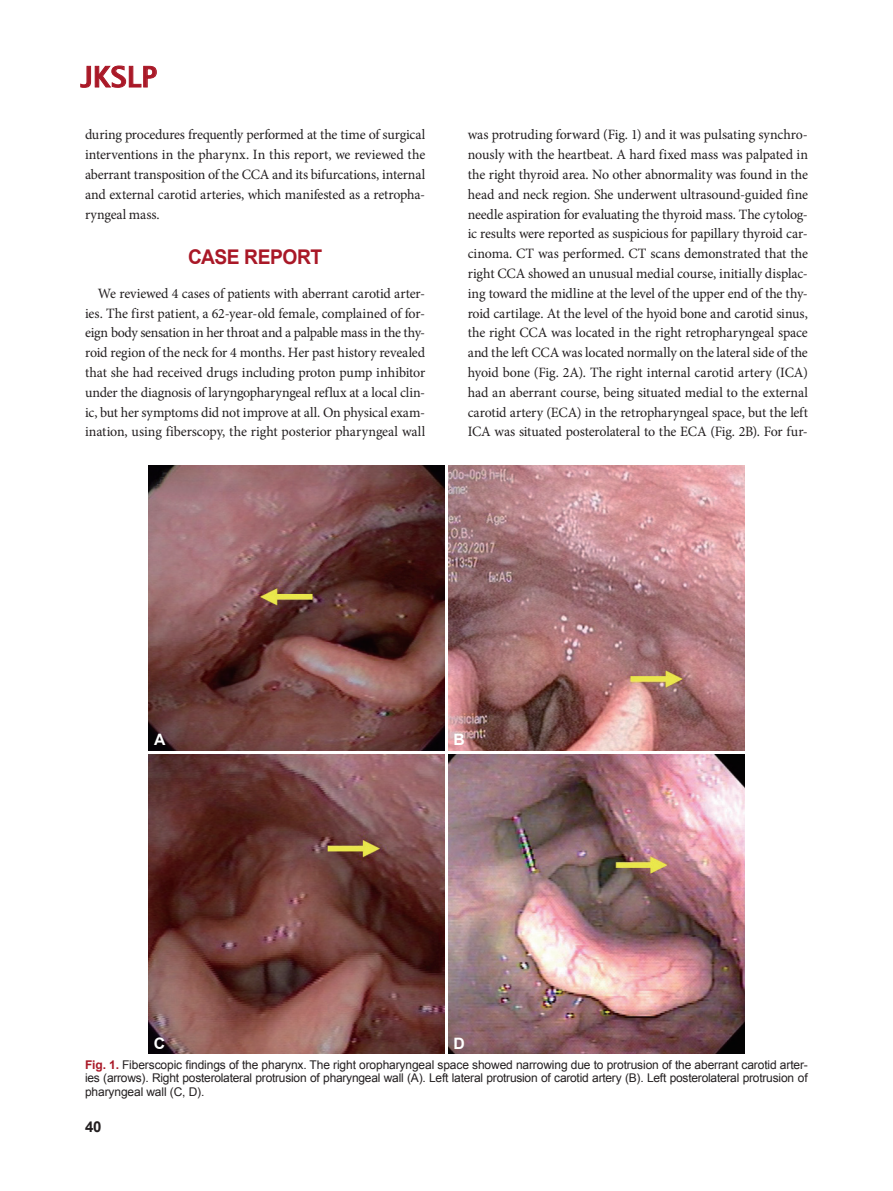
<style>
.page{position:relative;width:893px;height:1191px;background:#fff}
.page>*{position:absolute;margin:0;border:0;box-sizing:border-box;transform-origin:0 0}
.t1{font:800 30px "Rotis Sans Serif Std";letter-spacing:.02em;color:#a91827}
.t2{font:700 20.25px "Arial";letter-spacing:-.025em;color:#a91827;scale:.95 1}
.t3{font:700 15.75px "Arial";color:#fff}
.t4{font:700 15px "Arial";color:#231f20}
.t5{font:14.25px/19.8px "Minion Pro";letter-spacing:-.01em;color:#231f20;text-align:justify}
.t6{font:12px/13.5px "Arial";letter-spacing:-.02em;color:#231f20;text-align:justify}
.s1{font-weight:700;color:#a91827}
</style>
<div class="page">
<svg style="left:81px;top:66px;width:76px;height:22px"></svg>
<img style="left:149px;top:465px;width:295px;height:285px">
<img style="left:149px;top:754px;width:295px;height:300px">
<img style="left:449px;top:754px;width:295px;height:300px">
<img style="left:449px;top:465px;width:295px;height:285px">
<h1 class="t1" style="left:81px;top:58px;width:77px">JKSLP</h1>
<p class="t5" style="left:85px;top:125px;width:342px">during procedures frequently performed at the time of surgical interventions in the pharynx. In this report, we reviewed the aberrant transposition of the CCA and its bifurcations, internal and external carotid arteries, which manifested as a retropha&shy;ryngeal mass.</p>
<h2 class="t2" style="left:188px;top:243px;width:143px">CASE REPORT</h2>
<p class="t5" style="left:85px;top:283px;width:342px;text-indent:13px">We reviewed 4 cases of patients with aberrant carotid arter&shy;ies. The first patient, a 62-year-old female, complained of for&shy;eign body sensation in her throat and a palpable mass in the thy&shy;roid region of the neck for 4 months. Her past history revealed that she had received drugs including proton pump inhibitor under the diagnosis of laryngopharyngeal reflux at a local clin&shy;ic, but her symptoms did not improve at all. On physical exam&shy;ination, using fiberscopy, the right posterior pharyngeal wall</p>
<p class="t5" style="left:468px;top:125px;width:342px">was protruding forward (Fig. 1) and it was pulsating synchro&shy;nously with the heartbeat. A hard fixed mass was palpated in the right thyroid area. No other abnormality was found in the head and neck region. She underwent ultrasound-guided fine needle aspiration for evaluating the thyroid mass. The cytolog&shy;ic results were reported as suspicious for papillary thyroid car&shy;cinoma. CT was performed. CT scans demonstrated that the right CCA showed an unusual medial course, initially displac&shy;ing toward the midline at the level of the upper end of the thy&shy;roid cartilage. At the level of the hyoid bone and carotid sinus, the right CCA was located in the right retropharyngeal space and the left CCA was located normally on the lateral side of the hyoid bone (Fig. 2A). The right internal carotid artery (ICA) had an aberrant course, being situated medial to the external carotid artery (ECA) in the retropharyngeal space, but the left ICA was situated posterolateral to the ECA (Fig. 2B). For fur-</p>
<p class="t3" style="left:154px;top:729px;width:13px">A</p>
<p class="t3" style="left:154px;top:1033px;width:13px">C</p>
<p class="t3" style="left:454px;top:729px;width:13px">B</p>
<p class="t3" style="left:454px;top:1033px;width:13px">D</p>
<p class="t6" style="left:85px;top:1057px;width:724px"><span class="s1">Fig. 1.</span> Fiberscopic findings of the pharynx. The right oropharyngeal space showed narrowing due to protrusion of the aberrant carotid arter&shy;ies (arrows). Right posterolateral protrusion of pharyngeal wall (A). Left lateral protrusion of carotid artery (B). Left posterolateral protrusion of pharyngeal wall (C, D).</p>
<p class="t4" style="left:85px;top:1116px;width:18px">40</p>
</div>
